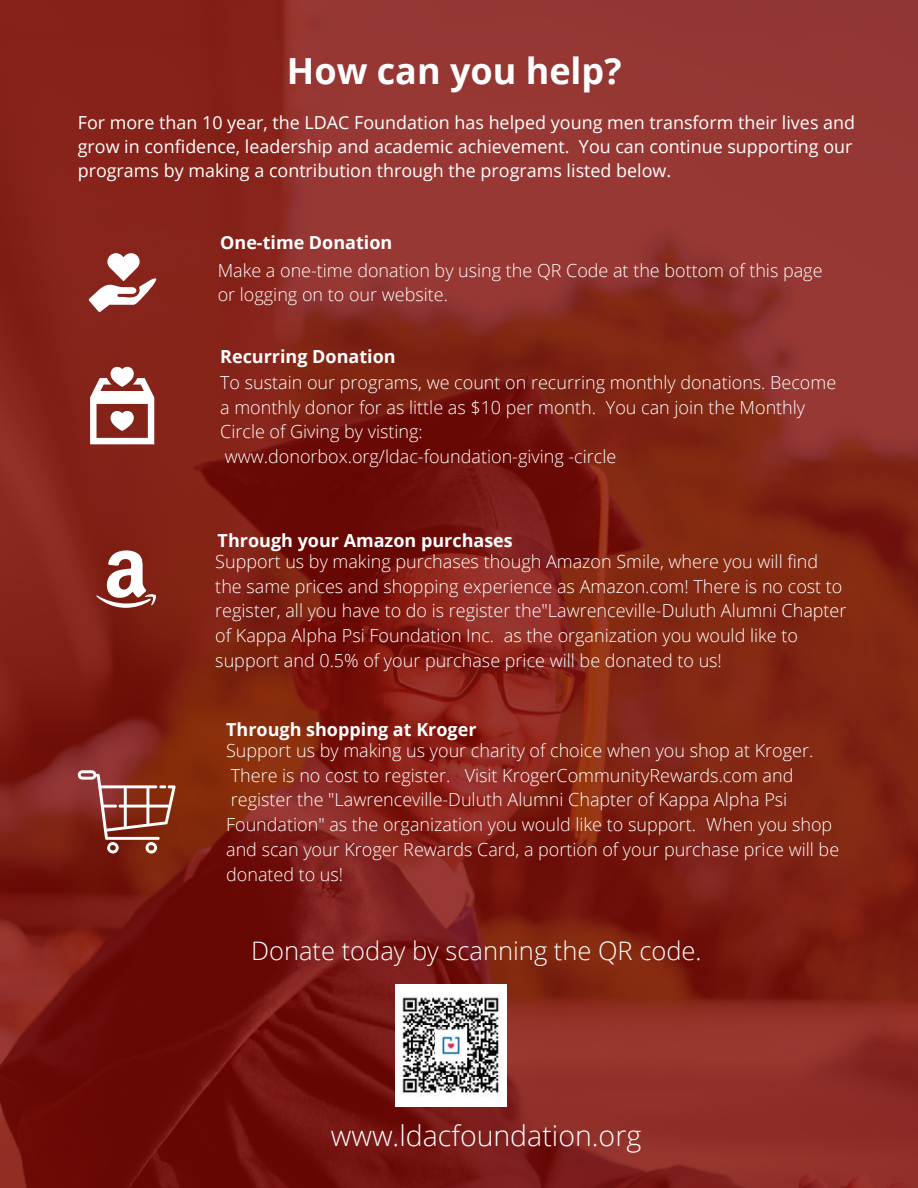
<style>
.page{position:relative;width:918px;height:1188px;background:#fff}
.page>*{position:absolute;margin:0;border:0;box-sizing:border-box;transform-origin:0 0}
.t1{font:700 36px "Open Sans";color:#fff}
.t2{font:300 28.5px "Open Sans";color:#fff}
.t3{font:300 25.5px "Open Sans";color:#fff}
.t4{font:300 18px/24.8px "Open Sans";color:#fff}
.t5{font:700 18px "Open Sans";color:#fff}
.t6{font:17.85px/24.2px "Open Sans";color:#fff}
</style>
<div class="page">
<img style="left:0;top:0;width:918px;height:1188px">
<svg style="left:89px;top:252px;width:67px;height:60px"></svg>
<svg style="left:90px;top:367px;width:64px;height:77px"></svg>
<svg style="left:96px;top:550px;width:60px;height:58px"></svg>
<img style="left:396px;top:984px;width:110px;height:123px">
<svg style="left:78px;top:770px;width:98px;height:84px;background:#984d40"></svg>
<p class="t1" style="left:287px;top:46px;width:336px">How can you help?</p>
<p class="t6" style="left:78px;top:110px;width:779px">For more than 10 year, the LDAC Foundation has helped young men transform their lives and grow in confidence, leadership and academic achievement. You can continue supporting our programs by making a contribution through the programs listed below.</p>
<p class="t5" style="left:220px;top:229px;width:174px">One-time Donation</p>
<p class="t4" style="left:218px;top:257px;width:606px">Make a one-time donation by using the QR Code at the bottom of this page or logging on to our website.</p>
<p class="t5" style="left:220px;top:344px;width:177px">Recurring Donation</p>
<p class="t4" style="left:220px;top:370px;width:617px">To sustain our programs, we count on recurring monthly donations. Become a monthly donor for as little as $10 per month. You can join the Monthly<br>Circle of Giving by visting:</p>
<p class="t4" style="left:225px;top:444px;width:393px">www.donorbox.org/ldac-foundation-giving -circle</p>
<p class="t5" style="left:218px;top:527px;width:297px">Through your Amazon purchases</p>
<p class="t4" style="left:215px;top:548px;width:633px">Support us by making purchases though Amazon Smile, where you will find the same prices and shopping experience as Amazon.com! There is no cost to register, all you have to do is register the"Lawrenceville-Duluth Alumni Chapter of Kappa Alpha Psi Foundation Inc. as the organization you would like to support and 0.5% of your purchase price will be donated to us!</p>
<p class="t5" style="left:226px;top:717px;width:252px">Through shopping at Kroger</p>
<p class="t4" style="left:226px;top:738px;width:615px">Support us by making us your charity of choice when you shop at Kroger.<br>There is no cost to register. Visit KrogerCommunityRewards.com and register the "Lawrenceville-Duluth Alumni Chapter of Kappa Alpha Psi Foundation" as the organization you would like to support. When you shop and scan your Kroger Rewards Card, a portion of your purchase price will be donated to us!</p>
<p class="t3" style="left:251px;top:933px;width:452px">Donate today by scanning the QR code.</p>
<p class="t2" style="left:331px;top:1116px;width:312px">www.ldacfoundation.org</p>
</div>
